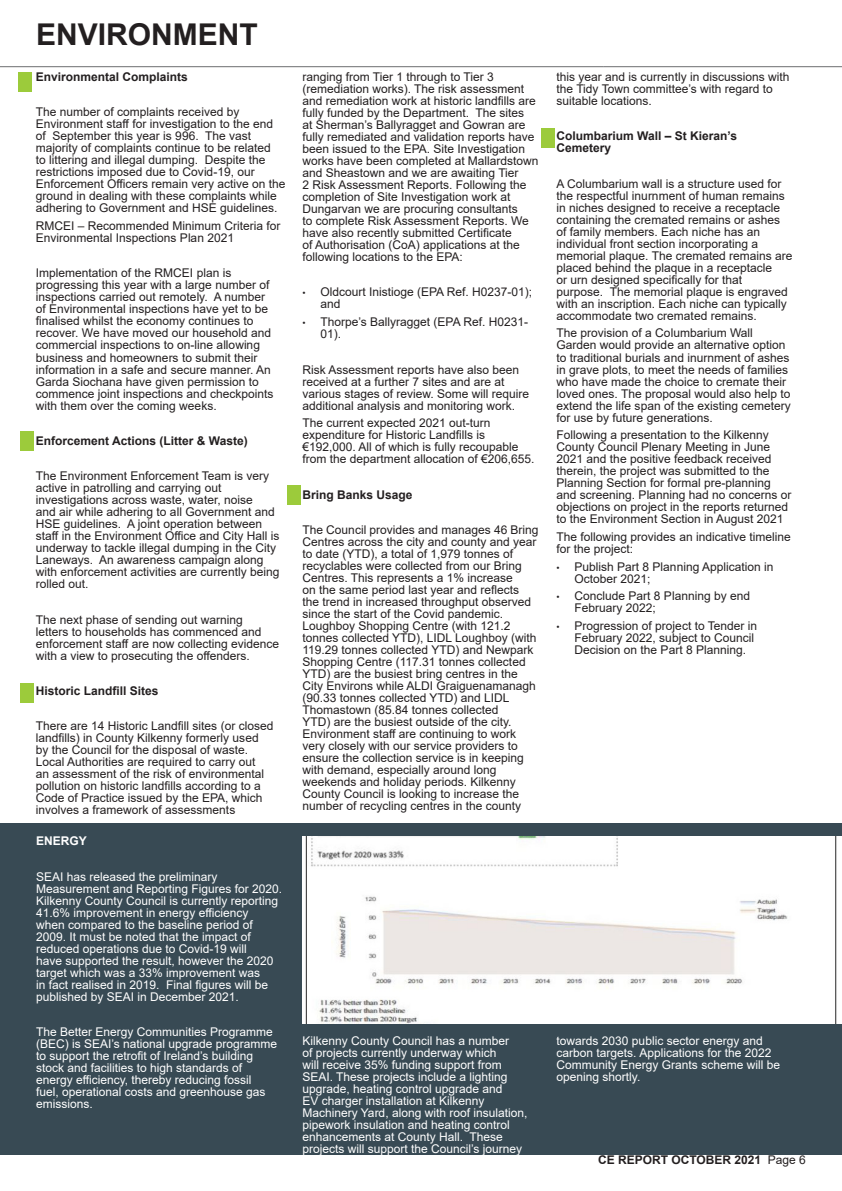
<style>
.page{position:relative;width:842px;height:1191px;background:#fff}
.page>*{position:absolute;margin:0;border:0;box-sizing:border-box;transform-origin:0 0}
.H1_Header{font:700 30px "Arial";color:#231f20}
.Paragraph_Text{font:12px/12px "Arial";color:#231f20}
.Paragraph_Text-2{font:12px/12px "Arial";color:#fff}
.Paragraph_Text-3{font:700 12px/12px "Arial";color:#231f20}
.Paragraph_Text-4{font:700 12px "Arial";color:#fff}
.s1{font-size:9px}
.s2{font-weight:400}
</style>
<div class="page">
<hr style="left:604px;top:66px;width:238px;height:1px;background:#6c6d70">
<hr style="left:0;top:66px;width:604px;height:1px;background:#6c6d70">
<div style="left:0;top:823px;width:842px;height:332px;background:#384a54"></div>
<img style="left:302px;top:836px;width:540px;height:187px">
<div style="left:541px;top:128px;width:13px;height:19px;background:#9ccb3b"></div>
<div style="left:287px;top:485px;width:13px;height:19px;background:#9ccb3b"></div>
<div style="left:21px;top:432px;width:13px;height:19px;background:#9ccb3b"></div>
<div style="left:21px;top:683px;width:13px;height:19px;background:#9ccb3b"></div>
<div style="left:19px;top:72px;width:13px;height:19px;background:#9ccb3b"></div>
<p class="H1_Header" style="left:36px;top:13px;width:223px">ENVIRONMENT</p>
<p class="Paragraph_Text-3" style="left:36px;top:71px;width:154px">Environmental Complaints</p>
<p class="Paragraph_Text" style="left:36px;top:106px;width:251px">The number of complaints received by Environment staff for investigation to the end of September this year is 996. The vast majority of complaints continue to be related<br>to littering and illegal dumping. Despite the restrictions imposed due to Covid-19, our Enforcement Officers remain very active on the ground in dealing with these complaints while adhering to Government and HSE guidelines.</p>
<p class="Paragraph_Text" style="left:36px;top:220px;width:246px">RMCEI – Recommended Minimum Criteria for<br>Environmental Inspections Plan 2021</p>
<p class="Paragraph_Text" style="left:36px;top:267px;width:239px">Implementation of the RMCEI plan is progressing this year with a large number of inspections carried out remotely. A number of Environmental inspections have yet to be finalised whilst the economy continues to recover. We have moved our household and commercial inspections to on-line allowing business and homeowners to submit their information in a safe and secure manner. An Garda Siochana have given permission to commence joint inspections and checkpoints with them over the coming weeks.</p>
<p class="Paragraph_Text-3" style="left:36px;top:435px;width:213px">Enforcement Actions (Litter &amp; Waste)</p>
<p class="Paragraph_Text" style="left:36px;top:470px;width:245px">The Environment Enforcement Team is very active in patrolling and carrying out investigations across waste, water, noise<br>and air while adhering to all Government and HSE guidelines. A joint operation between staff in the Environment Office and City Hall is underway to tackle illegal dumping in the City Laneways. An awareness campaign along with enforcement activities are currently being rolled out.</p>
<p class="Paragraph_Text" style="left:36px;top:613px;width:245px">The next phase of sending out warning<br>letters to households has commenced and enforcement staff are now collecting evidence with a view to prosecuting the offenders.</p>
<p class="Paragraph_Text-3" style="left:36px;top:685px;width:124px">Historic Landfill Sites</p>
<p class="Paragraph_Text" style="left:36px;top:720px;width:239px">There are 14 Historic Landfill sites (or closed landfills) in County Kilkenny formerly used by the Council for the disposal of waste.<br>Local Authorities are required to carry out<br>an assessment of the risk of environmental pollution on historic landfills according to a Code of Practice issued by the EPA, which involves a framework of assessments</p>
<p class="Paragraph_Text-4" style="left:36px;top:832px;width:52px">ENERGY</p>
<p class="Paragraph_Text-2" style="left:36px;top:870px;width:248px">SEAI has released the preliminary Measurement and Reporting Figures for 2020.<br>Kilkenny County Council is currently reporting 41.6% improvement in energy efficiency<br>when compared to the baseline period of 2009. It must be noted that the impact of reduced operations due to Covid-19 will<br>have supported the result, however the 2020 target which was a 33% improvement was<br>in fact realised in 2019. Final figures will be published by SEAI in December 2021.</p>
<p class="Paragraph_Text-2" style="left:36px;top:1025px;width:243px">The Better Energy Communities Programme (BEC) is SEAI’s national upgrade programme to support the retrofit of Ireland’s building stock and facilities to high standards of energy efficiency, thereby reducing fossil fuel, operational costs and greenhouse gas emissions.</p>
<p class="Paragraph_Text" style="left:302px;top:71px;width:238px">ranging from Tier 1 through to Tier 3 (remediation works). The risk assessment and remediation work at historic landfills are fully funded by the Department. The sites<br>at Sherman’s Ballyragget and Gowran are fully remediated and validation reports have been issued to the EPA. Site Investigation works have been completed at Mallardstown and Sheastown and we are awaiting Tier<br>2 Risk Assessment Reports. Following the completion of Site Investigation work at Dungarvan we are procuring consultants<br>to complete Risk Assessment Reports. We have also recently submitted Certificate<br>of Authorisation (CoA) applications at the following locations to the EPA:</p>
<p class="Paragraph_Text" style="left:320px;top:286px;width:213px;text-indent:-18px"><span class="s1">•</span> Oldcourt Inistioge (EPA Ref. H0237-01); and</p>
<p class="Paragraph_Text" style="left:320px;top:316px;width:209px;text-indent:-18px"><span class="s1">•</span> Thorpe’s Ballyragget (EPA Ref. H0231-<br>01).</p>
<p class="Paragraph_Text" style="left:302px;top:363px;width:228px">Risk Assessment reports have also been received at a further 7 sites and are at various stages of review. Some will require additional analysis and monitoring work.</p>
<p class="Paragraph_Text" style="left:302px;top:417px;width:234px">The current expected 2021 out-turn expenditure for Historic Landfills is €192,000. All of which is fully recoupable from the department allocation of €206,655.</p>
<p class="Paragraph_Text-3" style="left:302px;top:488px;width:112px">Bring Banks Usage</p>
<p class="Paragraph_Text" style="left:302px;top:523px;width:238px">The Council provides and manages 46 Bring Centres across the city and county and year to date (YTD), a total of 1,979 tonnes of recyclables were collected from our Bring Centres. This represents a 1% increase<br>on the same period last year and reflects the trend in increased throughput observed since the start of the Covid pandemic.<br>Loughboy Shopping Centre (with 121.2 tonnes collected YTD), LIDL Loughboy (with 119.29 tonnes collected YTD) and Newpark Shopping Centre (117.31 tonnes collected YTD) are the busiest bring centres in the City Environs while ALDI Graiguenamanagh (90.33 tonnes collected YTD) and LIDL Thomastown (85.84 tonnes collected<br>YTD) are the busiest outside of the city.<br>Environment staff are continuing to work very closely with our service providers to ensure the collection service is in keeping with demand, especially around long weekends and holiday periods. Kilkenny County Council is looking to increase the number of recycling centres in the county</p>
<p class="Paragraph_Text" style="left:557px;top:71px;width:234px">this year and is currently in discussions with the Tidy Town committee’s with regard to suitable locations.</p>
<p class="Paragraph_Text-3" style="left:557px;top:130px;width:182px">Columbarium Wall – St Kieran’s<br>Cemetery</p>
<p class="Paragraph_Text" style="left:557px;top:177px;width:237px">A Columbarium wall is a structure used for the respectful inurnment of human remains in niches designed to receive a receptacle containing the cremated remains or ashes of family members. Each niche has an individual front section incorporating a memorial plaque. The cremated remains are placed behind the plaque in a receptacle<br>or urn designed specifically for that<br>purpose. The memorial plaque is engraved with an inscription. Each niche can typically accommodate two cremated remains.</p>
<p class="Paragraph_Text" style="left:557px;top:327px;width:236px">The provision of a Columbarium Wall Garden would provide an alternative option to traditional burials and inurnment of ashes in grave plots, to meet the needs of families who have made the choice to cremate their loved ones. The proposal would also help to extend the life span of the existing cemetery for use by future generations.</p>
<p class="Paragraph_Text" style="left:557px;top:429px;width:236px">Following a presentation to the Kilkenny County Council Plenary Meeting in June 2021 and the positive feedback received therein, the project was submitted to the Planning Section for formal pre-planning and screening. Planning had no concerns or objections on project in the reports returned to the Environment Section in August 2021</p>
<p class="Paragraph_Text" style="left:557px;top:530px;width:236px">The following provides an indicative timeline for the project:</p>
<p class="Paragraph_Text" style="left:575px;top:560px;width:200px;text-indent:-18px"><span class="s1">•</span> Publish Part 8 Planning Application in<br>October 2021;</p>
<p class="Paragraph_Text" style="left:575px;top:590px;width:177px;text-indent:-18px"><span class="s1">•</span> Conclude Part 8 Planning by end<br>February 2022;</p>
<p class="Paragraph_Text" style="left:575px;top:619px;width:184px;text-indent:-18px"><span class="s1">•</span> Progression of project to Tender in<br>February 2022, subject to Council<br>Decision on the Part 8 Planning.</p>
<p class="Paragraph_Text-2" style="left:302px;top:1035px;width:226px">Kilkenny County Council has a number<br>of projects currently underway which<br>will receive 35% funding support from SEAI. These projects include a lighting upgrade, heating control upgrade and<br>EV charger installation at Kilkenny Machinery Yard, along with roof insulation, pipework insulation and heating control enhancements at County Hall. These projects will support the Council’s journey</p>
<p class="Paragraph_Text-2" style="left:557px;top:1035px;width:225px">towards 2030 public sector energy and carbon targets. Applications for the 2022<br>Community Energy Grants scheme will be opening shortly.</p>
<p class="Paragraph_Text-3" style="left:598px;top:1153px;width:209px">CE REPORT OCTOBER 2021 <span class="s2">Page 6</span></p>
</div>
